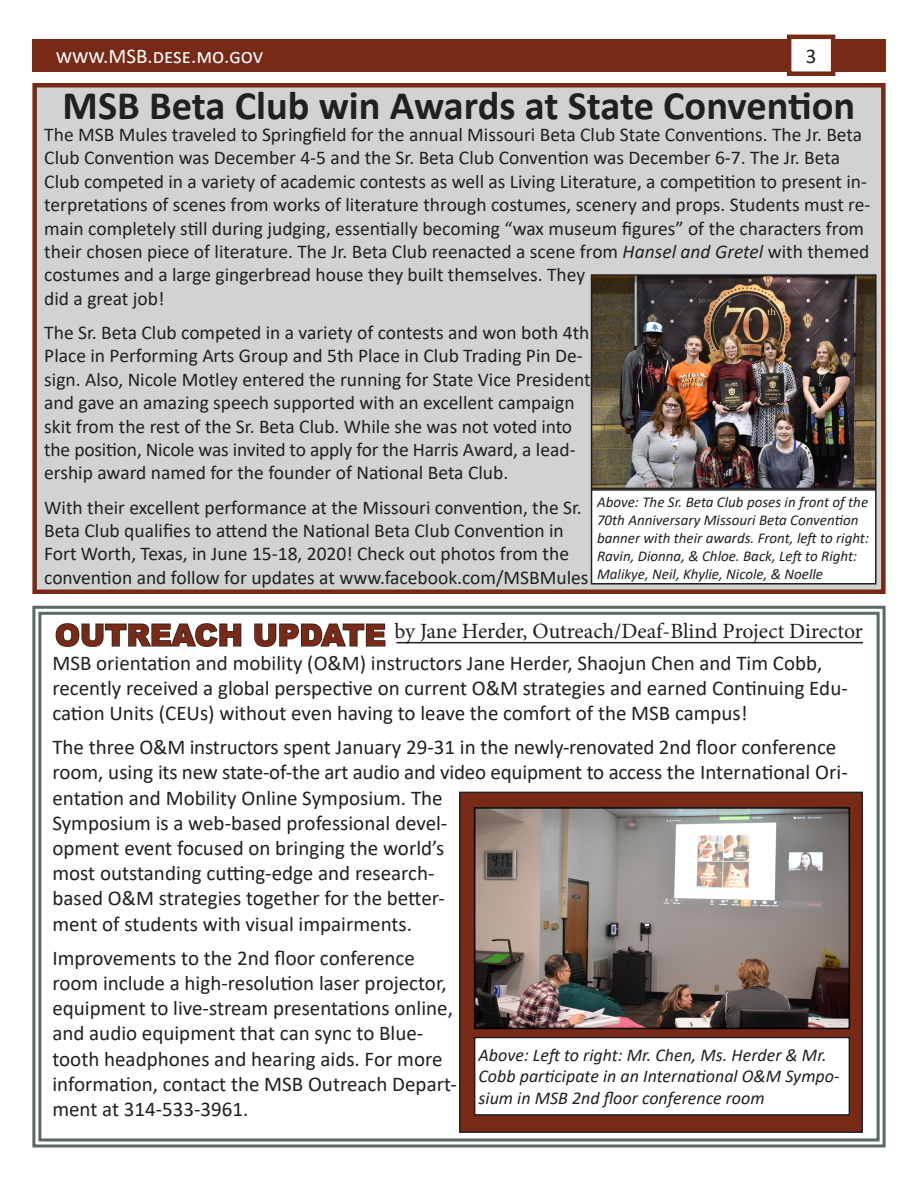
<style>
.page{position:relative;width:918px;height:1188px;background:#fff}
.page>*{position:absolute;margin:0;border:0;box-sizing:border-box;transform-origin:0 0}
.t1{font:700 40.5px "Calibri";color:#231f20}
.t2{font:900 30px "Arial";color:#782a17}
.t3{font:21.75px "Minion Pro";color:#231f20}
.t4{font:21px/25.2px "Calibri";color:#231f20}
.t5{font:21px "Calibri";color:#fff}
.t6{font:19.5px/23.4px "Calibri";color:#231f20}
.t7{font:italic 18px/21.6px "Calibri";color:#231f20}
.t8{font:italic 15px/18px "Calibri";color:#231f20}
.s1{font-style:italic}
</style>
<div class="page">
<div style="left:32px;top:39px;width:854px;height:32px;background:#782a17"></div>
<svg style="left:785px;top:34px;width:53px;height:42px"></svg>
<div style="left:32px;top:83px;width:854px;height:511px;background:#d1d2d4;border:4px solid #782a17"></div>
<svg style="left:32px;top:605px;width:854px;height:543px"></svg>
<div style="left:38px;top:612px;width:842px;height:529px;border:3px solid #586a63"></div>
<svg style="left:55px;top:622px;width:187px;height:26px"></svg>
<svg style="left:254px;top:623px;width:132px;height:25px"></svg>
<hr style="left:396px;top:642px;width:467px;height:1px;background:#231f20">
<div style="left:459px;top:792px;width:404px;height:341px;background:#782a17;border:2px solid #231f20"></div>
<img style="left:477px;top:810px;width:370px;height:216px">
<div style="left:474px;top:807px;width:376px;height:222px;border:2px solid #000"></div>
<div style="left:474px;top:1037px;width:376px;height:79px;background:#fff;border:2px solid #231f20"></div>
<img style="left:594px;top:277px;width:280px;height:209px">
<div style="left:591px;top:274px;width:286px;height:215px;border:2px solid #231f20"></div>
<div style="left:591px;top:489px;width:286px;height:96px;background:#fff;border:2px solid #231f20"></div>
<p class="t5" style="left:56px;top:42px;width:209px">www.MSB.dese.mo.gov</p>
<p class="t4" style="left:806px;top:43px;width:12px">3</p>
<p class="t1" style="left:63px;top:77px;width:794px">MSB Beta Club win Awards at State Convention</p>
<p class="t6" style="left:44px;top:122px;width:828px">The MSB Mules traveled to Springfield for the annual Missouri Beta Club State Conventions. The Jr. Beta Club Convention was December 4-5 and the Sr. Beta Club Convention was December 6-7. The Jr. Beta Club competed in a variety of academic contests as well as Living Literature, a competition to present in&shy;terpretations of scenes from works of literature through costumes, scenery and props. Students must re&shy;main completely still during judging, essentially becoming “wax museum figures” of the characters from their chosen piece of literature. The Jr. Beta Club reenacted a scene from <span class="s1">Hansel and Gretel</span> with themed costumes and a large gingerbread house they built themselves. They<br>did a great job!</p>
<p class="t6" style="left:44px;top:320px;width:548px">The Sr. Beta Club competed in a variety of contests and won both 4th Place in Performing Arts Group and 5th Place in Club Trading Pin De&shy;sign. Also, Nicole Motley entered the running for State Vice President and gave an amazing speech supported with an excellent campaign skit from the rest of the Sr. Beta Club. While she was not voted into the position, Nicole was invited to apply for the Harris Award, a lead&shy;ership award named for the founder of National Beta Club.</p>
<p class="t6" style="left:44px;top:495px;width:546px">With their excellent performance at the Missouri convention, the Sr.<br>Beta Club qualifies to attend the National Beta Club Convention in Fort Worth, Texas, in June 15-18, 2020! Check out photos from the convention and follow for updates at www.facebook.com/MSBMules</p>
<p class="t8" style="left:597px;top:493px;width:273px">Above: The Sr. Beta Club poses in front of the 70th Anniversary Missouri Beta Convention banner with their awards. Front, left to right:<br>Ravin, Dionna, &amp; Chloe. Back, Left to Right:<br>Malikye, Neil, Khylie, Nicole, &amp; Noelle</p>
<p class="t3" style="left:394px;top:616px;width:470px">by Jane Herder, Outreach/Deaf-Blind Project Director</p>
<p class="t2" style="left:55px;top:613px;width:333px">OUTREACH UPDATE</p>
<p class="t4" style="left:52px;top:649px;width:797px">MSB orientation and mobility (O&amp;M) instructors Jane Herder, Shaojun Chen and Tim Cobb, recently received a global perspective on current O&amp;M strategies and earned Continuing Edu&shy;cation Units (CEUs) without even having to leave the comfort of the MSB campus!</p>
<p class="t4" style="left:52px;top:734px;width:797px">The three O&amp;M instructors spent January 29-31 in the newly-renovated 2nd floor conference room, using its new state-of-the art audio and video equipment to access the International Ori&shy;entation and Mobility Online Symposium. The<br>Symposium is a web-based professional devel-<br>opment event focused on bringing the world’s<br>most outstanding cutting-edge and research-<br>based O&amp;M strategies together for the better-<br>ment of students with visual impairments.</p>
<p class="t4" style="left:52px;top:945px;width:406px">Improvements to the 2nd floor conference room include a high-resolution laser projector, equipment to live-stream presentations online, and audio equipment that can sync to Blue&shy;tooth headphones and hearing aids. For more information, contact the MSB Outreach Depart&shy;ment at 314-533-3961.</p>
<p class="t7" style="left:479px;top:1043px;width:363px">Above: Left to right: Mr. Chen, Ms. Herder &amp; Mr.<br>Cobb participate in an International O&amp;M Sympo&shy;sium in MSB 2nd floor conference room</p>
</div>
